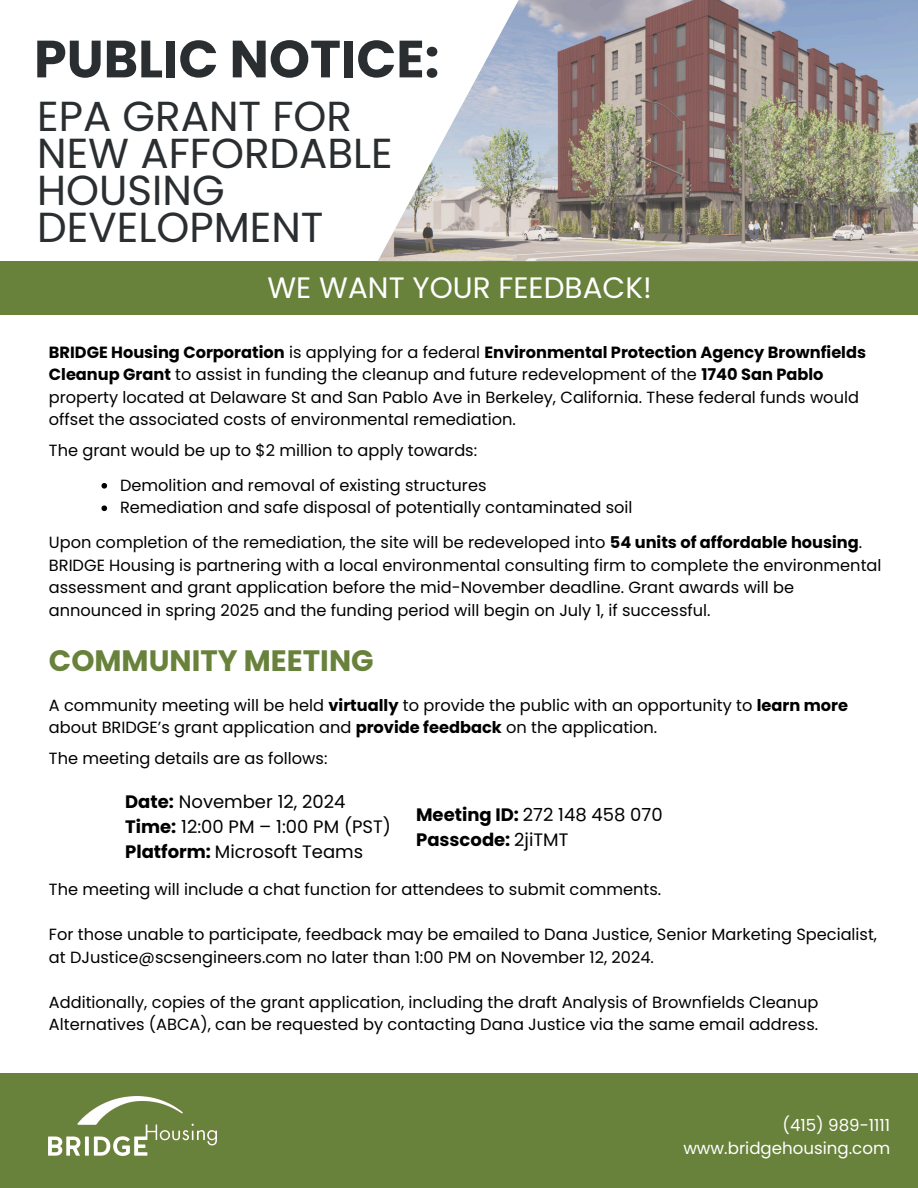
<style>
.page{position:relative;width:918px;height:1188px;background:#fff}
.page>*{position:absolute;margin:0;border:0;box-sizing:border-box;transform-origin:0 0}
.t1{font:700 52.35px "Poppins";color:#2a2e30}
.t2{font:42px/36.9px "Poppins";color:#2a2e30}
.t3{font:29.55px "Poppins";color:#fff}
.t4{font:700 29.55px "Poppins";color:#68813b}
.t5{font:18px/24.8px "Poppins";color:#000}
.t6{font:700 18px/24.8px "Poppins";color:#000}
.t7{font:16.65px/22.5px "Poppins";color:#fff;text-align:right}
.t8{font:16.2px/22.5px "Poppins";color:#000}
.s1{font-weight:700}
.s2{font-weight:400}
</style>
<div class="page">
<div style="left:0;top:261px;width:918px;height:54px;background:#68813b"></div>
<img style="left:378px;top:0;width:540px;height:261px">
<div style="left:0;top:1073px;width:918px;height:115px;background:#68813b"></div>
<img style="left:49px;top:1096px;width:168px;height:60px">
<svg style="left:101px;top:483px;width:6px;height:6px"></svg>
<svg style="left:101px;top:505px;width:6px;height:6px"></svg>
<h2 class="t1" style="left:34px;top:22px;width:407px">PUBLIC NOTICE:</h2>
<h4 class="t2" style="left:37px;top:98px;width:357px">EPA GRANT FOR<br>NEW AFFORDABLE<br>HOUSING<br>DEVELOPMENT</h4>
<p class="t3" style="left:268px;top:266px;width:386px">WE WANT YOUR FEEDBACK!</p>
<p class="t8" style="left:49px;top:341px;width:819px"><span class="s1">BRIDGE Housing Corporation</span> is applying for a federal <span class="s1">Environmental Protection Agency Brownfields Cleanup Grant</span> to assist in funding the cleanup and future redevelopment of the <span class="s1">1740 San Pablo </span>property located at Delaware St and San Pablo Ave in Berkeley, California. These federal funds would offset the associated costs of environmental remediation.</p>
<p class="t8" style="left:49px;top:439px;width:430px">The grant would be up to $2 million to apply towards:</p>
<p class="t8" style="left:120px;top:474px;width:368px">Demolition and removal of existing structures</p>
<p class="t8" style="left:120px;top:496px;width:514px">Remediation and safe disposal of potentially contaminated soil</p>
<h1 class="t8" style="left:49px;top:531px;width:834px">Upon completion of the remediation, the site will be redeveloped into <span class="s1">54 units of affordable housing</span>.<br>BRIDGE Housing is partnering with a local environmental consulting firm to complete the environmental assessment and grant application before the mid-November deadline. Grant awards will be announced in spring 2025 and the funding period will begin on July 1, if successful.</h1>
<h3 class="t4" style="left:49px;top:640px;width:326px">COMMUNITY MEETING</h3>
<p class="t8" style="left:49px;top:694px;width:801px">A community meeting will be held <span class="s1">virtually</span> to provide the public with an opportunity to <span class="s1">learn more </span>about BRIDGE’s grant application and <span class="s1">provide feedback</span> on the application.</p>
<p class="t8" style="left:49px;top:747px;width:280px">The meeting details are as follows:</p>
<h5 class="t5" style="left:125px;top:790px;width:267px"><span class="s1">Date:</span> November 12, 2024<br><span class="s1">Time:</span> 12:00 PM – 1:00 PM (PST)<br><span class="s1">Platform:</span> Microsoft Teams</h5>
<h5 class="t6" style="left:416px;top:802px;width:248px">Meeting ID: <span class="s2">272 148 458 070<br></span>Passcode: <span class="s2">2jiTMT</span></h5>
<p class="t8" style="left:49px;top:878px;width:614px">The meeting will include a chat function for attendees to submit comments.</p>
<p class="t8" style="left:49px;top:923px;width:830px">For those unable to participate, feedback may be emailed to Dana Justice, Senior Marketing Specialist, at DJustice@scsengineers.com no later than 1:00 PM on November 12, 2024.</p>
<p class="t8" style="left:49px;top:991px;width:771px">Additionally, copies of the grant application, including the draft Analysis of Brownfields Cleanup<br>Alternatives (ABCA), can be requested by contacting Dana Justice via the same email address.</p>
<p class="t7" style="left:683px;top:1114px;width:208px">(415) 989-1111 www.bridgehousing.com</p>
</div>
